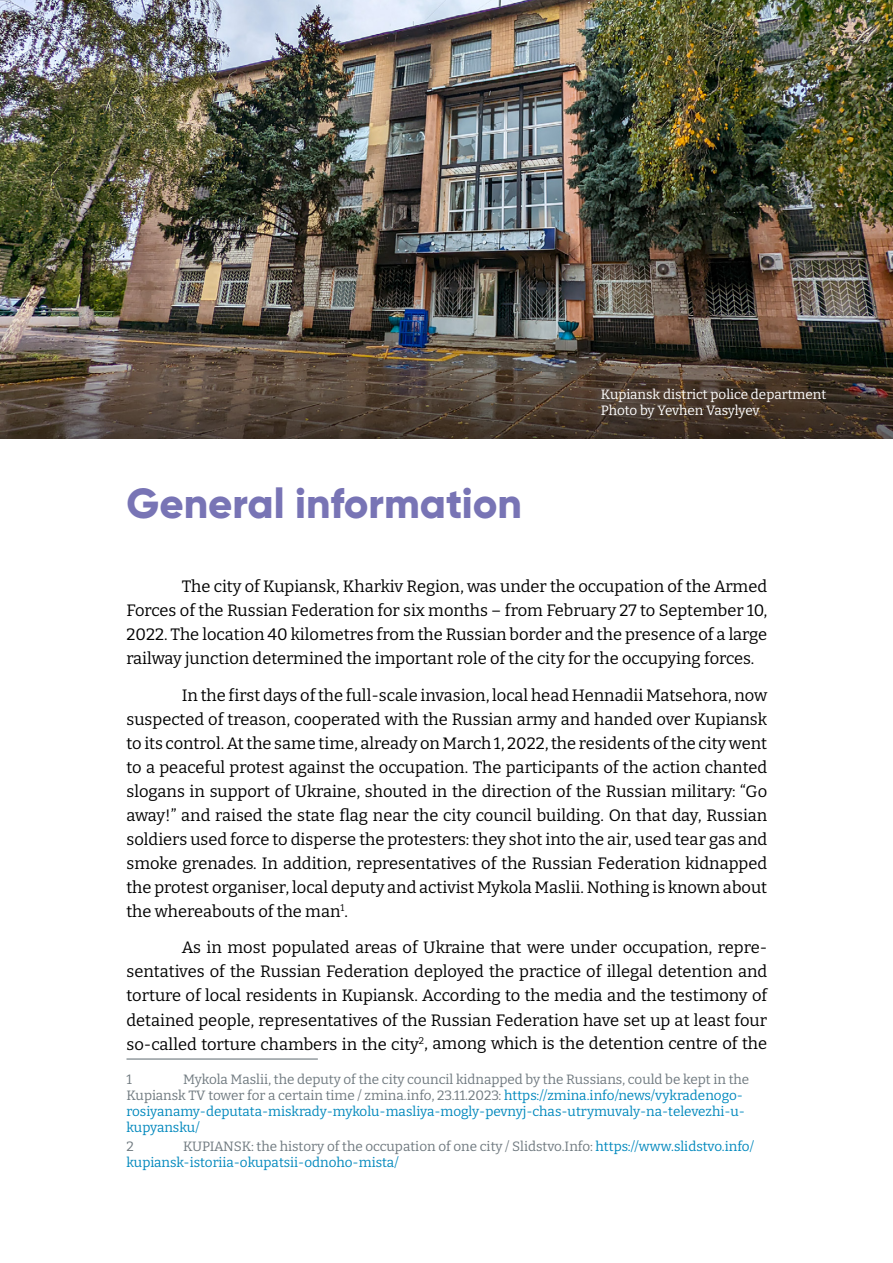
<style>
.page{position:relative;width:893px;height:1263px;background:#fff}
.page>*{position:absolute;margin:0;border:0;box-sizing:border-box;transform-origin:0 0}
.t1{font:800 42px "Gilroy";color:#7874b5}
.t2{font:16.5px/24px "Bitter";color:#000;text-align:justify}
.t3{font:13.5px/16.2px "Bitter";color:#0088bd}
.t4{font:13.5px/16.2px "Bitter";color:#fff}
.t5{font:13.5px "Bitter";color:#6f797f}
.s1{color:#6f797f}
</style>
<div class="page">
<hr style="left:126px;top:1058px;width:192px;height:1px;background:#6f797f">
<img style="left:0;top:0;width:893px;height:438px">
<h1 class="t1" style="left:126px;top:477px;width:397px">General information</h1>
<p class="t4" style="left:601px;top:386px;width:227px">Kupiansk district police department<br>Photo by Yevhen Vasylyev</p>
<p class="t2" style="left:126px;top:574px;width:642px;text-indent:55px">The city of Kupiansk, Kharkiv Region, was under the occupation of the Armed Forces of the Russian Federation for six months – from February 27 to September 10, 2022. The location 40 kilometres from the Russian border and the presence of a large railway junction determined the important role of the city for the occupying forces.</p>
<p class="t2" style="left:126px;top:682px;width:642px;text-indent:55px">In the first days of the full-scale invasion, local head Hennadii Matsehora, now suspected of treason, cooperated with the Russian army and handed over Kupiansk to its control. At the same time, already on March 1, 2022, the residents of the city went to a peaceful protest against the occupation. The participants of the action chanted slogans in support of Ukraine, shouted in the direction of the Russian military: “Go away!” and raised the state flag near the city council building. On that day, Russian soldiers used force to disperse the protesters: they shot into the air, used tear gas and smoke grenades. In addition, representatives of the Russian Federation kidnapped the protest organiser, local deputy and activist Mykola Maslii. Nothing is known about the whereabouts of the man<sup>1</sup>.</p>
<p class="t2" style="left:127px;top:935px;width:642px;text-indent:55px">As in most populated areas of Ukraine that were under occupation, repre&shy;sentatives of the Russian Federation deployed the practice of illegal detention and torture of local residents in Kupiansk. According to the media and the testimony of detained people, representatives of the Russian Federation have set up at least four so-called torture chambers in the city<sup>2</sup>, among which is the detention centre of the</p>
<p class="t5" style="left:126px;top:1070px;width:7px">1</p>
<p class="t3" style="left:126px;top:1070px;width:624px;text-indent:57px"><span class="s1">Mykola Maslii, the deputy of the city council kidnapped by the Russians, could be kept in the Kupiansk TV tower for a certain time / zmina.info, 23.11.2023:</span> https://zmina.info/news/vykradenogo&shy;rosiyanamy-deputata-miskrady-mykolu-masliya-mogly-pevnyj-chas-utrymuvaly-na-televezhi-u&shy;kupyansku/</p>
<p class="t5" style="left:126px;top:1138px;width:9px">2</p>
<p class="t3" style="left:126px;top:1138px;width:629px;text-indent:57px"><span class="s1">KUPIANSK: the history of the occupation of one city / Slidstvo.Info:</span> https://www.slidstvo.info/ kupiansk-istoriia-okupatsii-odnoho-mista/</p>
</div>
